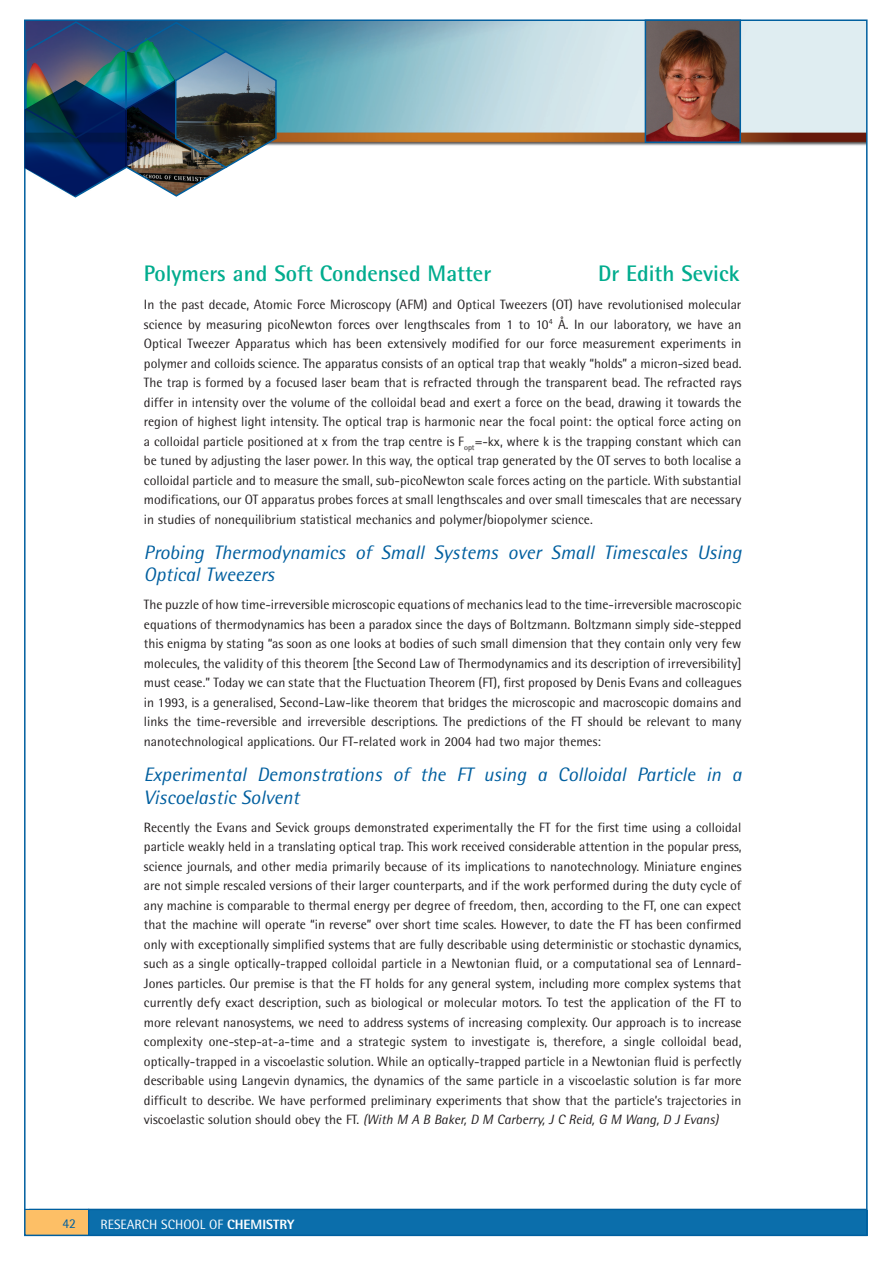
<style>
.page{position:relative;width:893px;height:1263px;background:#fff}
.page>*{position:absolute;margin:0;border:0;box-sizing:border-box;transform-origin:0 0}
.t1{font:700 22.5px "Rotis Semi Sans";color:#00ac8e}
.t2{font:italic 19.5px/22.5px "Rotis Semi Sans";color:#005f9f}
.t3{font:13.5px/19.5px "Rotis Semi Sans";color:#231f20;text-align:justify}
.t4{font:13.5px "Rotis Semi Sans";color:#fff}
.t5{font:13.5px "Rotis Semi Sans";color:#005f9f}
.s1{font-style:italic}
.s2{font-weight:800}
</style>
<div class="page">
<div style="left:26px;top:1209px;width:842px;height:26px;background:#0b6eab"></div>
<hr style="left:24px;top:1209px;width:842px;height:1px;background:#005f9f">
<svg style="left:88px;top:1210px;width:1px;height:23px"></svg>
<div style="left:26px;top:1210px;width:62px;height:24px;background:#fdbf66"></div>
<img style="left:277px;top:22px;width:587px;height:124px">
<img style="left:24px;top:20px;width:253px;height:178px">
<img style="left:648px;top:22px;width:90px;height:118px">
<div style="left:645px;top:19px;width:96px;height:124px;border:2px solid #005f9f"></div>
<h1 class="t1" style="left:144px;top:260px;width:349px">Polymers and Soft Condensed Matter</h1>
<h1 class="t1" style="left:598px;top:260px;width:143px">Dr Edith Sevick</h1>
<p class="t3" style="left:144px;top:295px;width:599px">In the past decade, Atomic Force Microscopy (AFM) and Optical Tweezers (OT) have revolutionised molecular science by measuring picoNewton forces over lengthscales from 1 to 10<sup>4</sup> Å. In our laboratory, we have an Optical Tweezer Apparatus which has been extensively modified for our force measurement experiments in polymer and colloids science. The apparatus consists of an optical trap that weakly “holds” a micron-sized bead.<br>The trap is formed by a focused laser beam that is refracted through the transparent bead. The refracted rays differ in intensity over the volume of the colloidal bead and exert a force on the bead, drawing it towards the region of highest light intensity. The optical trap is harmonic near the focal point: the optical force acting on a colloidal particle positioned at x from the trap centre is F<sub>opt</sub>=-kx, where k is the trapping constant which can be tuned by adjusting the laser power. In this way, the optical trap generated by the OT serves to both localise a colloidal particle and to measure the small, sub-picoNewton scale forces acting on the particle. With substantial modifications, our OT apparatus probes forces at small lengthscales and over small timescales that are necessary in studies of nonequilibrium statistical mechanics and polymer/biopolymer science.</p>
<h2 class="t2" style="left:144px;top:541px;width:599px">Probing Thermodynamics of Small Systems over Small Timescales Using<br>Optical Tweezers</h2>
<p class="t3" style="left:144px;top:595px;width:599px">The puzzle of how time-irreversible microscopic equations of mechanics lead to the time-irreversible macroscopic equations of thermodynamics has been a paradox since the days of Boltzmann. Boltzmann simply side-stepped this enigma by stating “as soon as one looks at bodies of such small dimension that they contain only very few molecules, the validity of this theorem [the Second Law of Thermodynamics and its description of irreversibility] must cease.” Today we can state that the Fluctuation Theorem (FT), first proposed by Denis Evans and colleagues in 1993, is a generalised, Second-Law-like theorem that bridges the microscopic and macroscopic domains and links the time-reversible and irreversible descriptions. The predictions of the FT should be relevant to many nanotechnological applications. Our FT-related work in 2004 had two major themes:</p>
<h2 class="t2" style="left:144px;top:763px;width:599px">Experimental Demonstrations of the FT using a Colloidal Particle in a<br>Viscoelastic Solvent</h2>
<p class="t3" style="left:144px;top:817px;width:599px">Recently the Evans and Sevick groups demonstrated experimentally the FT for the first time using a colloidal particle weakly held in a translating optical trap. This work received considerable attention in the popular press, science journals, and other media primarily because of its implications to nanotechnology. Miniature engines are not simple rescaled versions of their larger counterparts, and if the work performed during the duty cycle of any machine is comparable to thermal energy per degree of freedom, then, according to the FT, one can expect that the machine will operate “in reverse” over short time scales. However, to date the FT has been confirmed only with exceptionally simplified systems that are fully describable using deterministic or stochastic dynamics, such as a single optically-trapped colloidal particle in a Newtonian fluid, or a computational sea of Lennard-Jones particles. Our premise is that the FT holds for any general system, including more complex systems that currently defy exact description, such as biological or molecular motors. To test the application of the FT to more relevant nanosystems, we need to address systems of increasing complexity. Our approach is to increase complexity one-step-at-a-time and a strategic system to investigate is, therefore, a single colloidal bead, optically-trapped in a viscoelastic solution. While an optically-trapped particle in a Newtonian fluid is perfectly describable using Langevin dynamics, the dynamics of the same particle in a viscoelastic solution is far more difficult to describe. We have performed preliminary experiments that show that the particle’s trajectories in viscoelastic solution should obey the FT. <span class="s1">(With M A B Baker, D M Carberry, J C Reid, G M Wang, D J Evans)</span></p>
<p class="t5" style="left:62px;top:1216px;width:15px">42</p>
<p class="t4" style="left:101px;top:1216px;width:195px">RESEARCH SCHOOL OF <span class="s2">CHEMISTRY</span></p>
</div>
